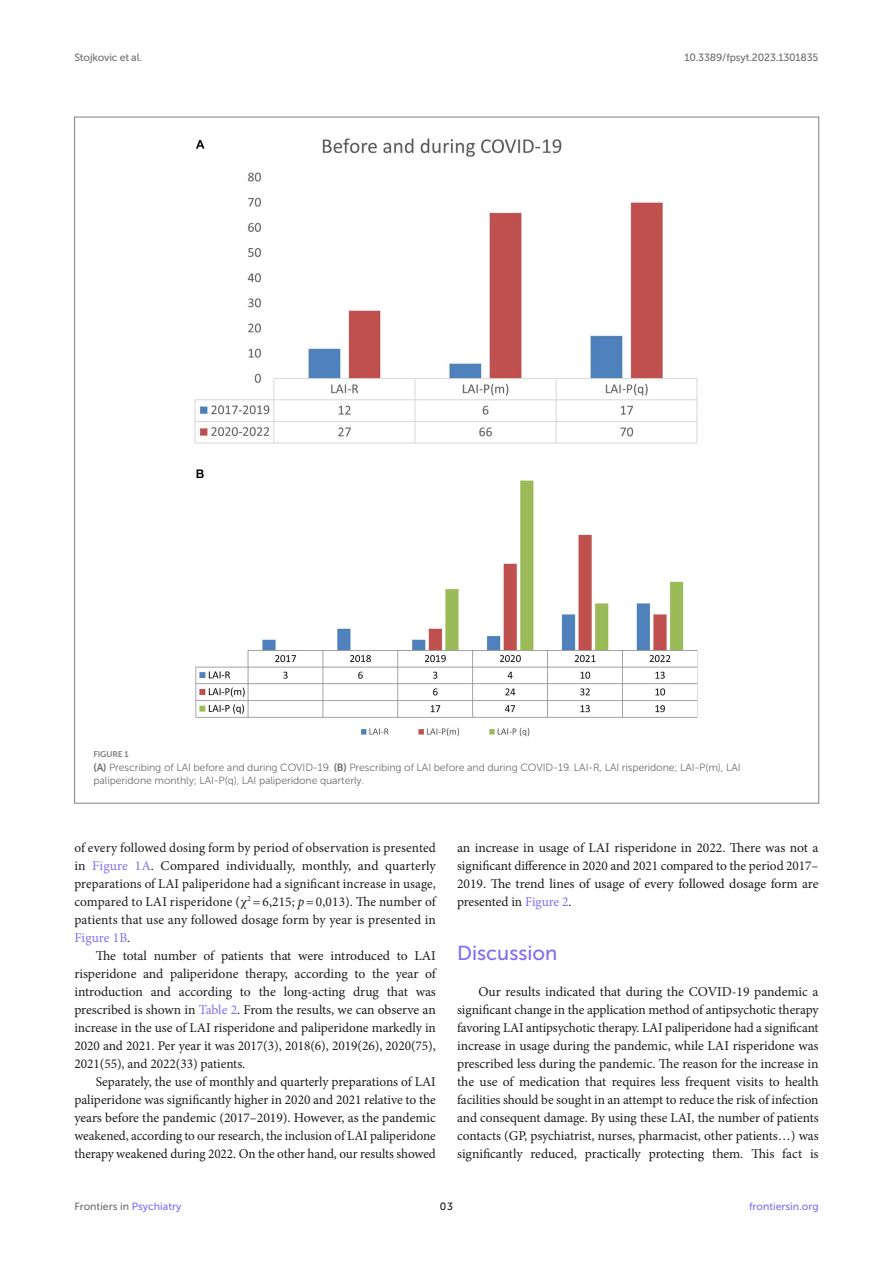
<style>
.page{position:relative;width:893px;height:1263px;background:#fff}
.page>*{position:absolute;margin:0;border:0;box-sizing:border-box;transform-origin:0 0}
.HEAD_1{font:20.25px "Museo Sans 500";color:#856df0}
.TEXT{font:13.5px/18px "Minion Pro";letter-spacing:-.005em;color:#1b1c1b;text-align:justify}
.TEXT_FLUSH{font:13.5px/18px "Minion Pro";letter-spacing:-.005em;color:#1b1c1b;text-align:justify}
.FIG_LEG{font:10.5px/13.5px "Museo Sans 300";letter-spacing:-.01em;color:#706f70}
.t1{font:10.5px "Museo Sans 500";letter-spacing:-.015em;color:#706f70}
.t2{font:10.5px "Museo Sans 500";color:#856df0}
.t3{font:10.5px "Museo Sans 500";color:#1b1c1b}
.FIG_HD{font:8.25px "Museo Sans 700";letter-spacing:-.01em;color:#7e7f7f}
.s1{font-family:"Museo Sans 700"}
.s2{color:#856df0}
.s3{font-family:"STIX General"}
.s4{font-style:italic}
</style>
<div class="page">
<img style="left:194px;top:138px;width:504px;height:599px">
<p class="t1" style="left:74px;top:51px;width:69px">Stojkovic et al.</p>
<p class="t1" style="left:684px;top:51px;width:136px">10.3389/fpsyt.2023.1301835</p>
<p class="FIG_HD" style="left:94px;top:750px;width:37px">FIGURE 1</p>
<p class="FIG_LEG" style="left:94px;top:760px;width:648px"><span class="s1">(A)</span> Prescribing of LAI before and during COVID-19. <span class="s1">(B)</span> Prescribing of LAI before and during COVID-19. LAI-R, LAI risperidone; LAI-P(m), LAI paliperidone monthly; LAI-P(q), LAI paliperidone quarterly.</p>
<p class="TEXT" style="left:74px;top:839px;width:363px">of every followed dosing form by period of observation is presented in <span class="s2">Figure 1A</span>. Compared individually, monthly, and quarterly preparations of LAI paliperidone had a significant increase in usage, compared to LAI risperidone (<span class="s3">χ</span><sup>2</sup> = 6,215; <span class="s4">p</span>= 0,013). The number of patients that use any followed dosage form by year is presented in <span class="s2">Figure 1B</span>.</p>
<p class="TEXT" style="left:74px;top:947px;width:363px;text-indent:21px">The total number of patients that were introduced to LAI risperidone and paliperidone therapy, according to the year of introduction and according to the long-acting drug that was prescribed is shown in <span class="s2">Table 2</span>. From the results, we can observe an increase in the use of LAI risperidone and paliperidone markedly in 2020 and 2021. Per year it was 2017(3), 2018(6), 2019(26), 2020(75), 2021(55), and 2022(33) patients.</p>
<p class="TEXT" style="left:74px;top:1073px;width:363px;text-indent:21px">Separately, the use of monthly and quarterly preparations of LAI paliperidone was significantly higher in 2020 and 2021 relative to the years before the pandemic (2017–2019). However, as the pandemic weakened, according to our research, the inclusion of LAI paliperidone therapy weakened during 2022. On the other hand, our results showed</p>
<p class="TEXT" style="left:457px;top:839px;width:363px">an increase in usage of LAI risperidone in 2022. There was not a significant difference in 2020 and 2021 compared to the period 2017– 2019. The trend lines of usage of every followed dosage form are presented in <span class="s2">Figure 2</span>.</p>
<p class="HEAD_1" style="left:457px;top:942px;width:102px">Discussion</p>
<p class="TEXT_FLUSH" style="left:457px;top:983px;width:363px;text-indent:21px">Our results indicated that during the COVID-19 pandemic a significant change in the application method of antipsychotic therapy favoring LAI antipsychotic therapy. LAI paliperidone had a significant increase in usage during the pandemic, while LAI risperidone was prescribed less during the pandemic. The reason for the increase in the use of medication that requires less frequent visits to health facilities should be sought in an attempt to reduce the risk of infection and consequent damage. By using these LAI, the number of patients contacts (GP, psychiatrist, nurses, pharmacist, other patients…) was significantly reduced, practically protecting them. This fact is</p>
<p class="t1" style="left:74px;top:1200px;width:109px">Frontiers in <span class="s2">Psychiatry</span></p>
<p class="t3" style="left:440px;top:1200px;width:15px">03</p>
<p class="t2" style="left:749px;top:1200px;width:71px">frontiersin.org</p>
</div>
